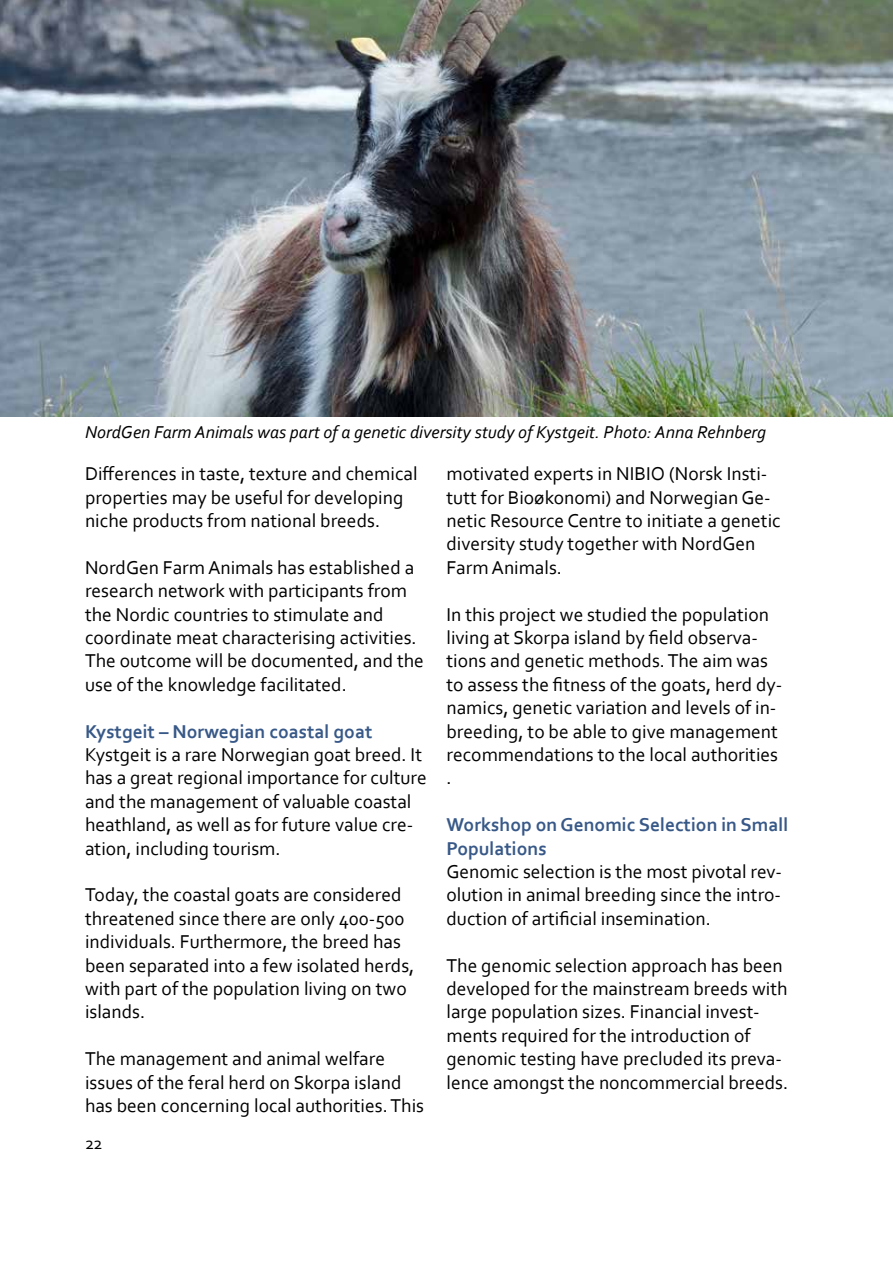
<style>
.page{position:relative;width:893px;height:1263px;background:#fff}
.page>*{position:absolute;margin:0;border:0;box-sizing:border-box;transform-origin:0 0}
.t1{font:19.5px/23.4px "Corbel";color:#000}
.t2{font:700 19.5px/23.4px "Corbel";color:#385988}
.t3{font:italic 18px "Corbel";color:#000}
.t4{font:18px "Corbel";color:#000}
</style>
<div class="page">
<img style="left:0;top:0;width:893px;height:417px">
<p class="t3" style="left:85px;top:420px;width:683px">NordGen Farm Animals was part of a genetic diversity study of Kystgeit. Photo: Anna Rehnberg</p>
<p class="t1" style="left:85px;top:461px;width:334px">Differences in taste, texture and chemical</p>
<p class="t1" style="left:85px;top:485px;width:320px">properties may be useful for developing</p>
<p class="t1" style="left:85px;top:508px;width:297px">niche products from national breeds.</p>
<p class="t1" style="left:85px;top:555px;width:331px">NordGen Farm Animals has established a research network with participants from the Nordic countries to stimulate and</p>
<p class="t1" style="left:85px;top:625px;width:333px">coordinate meat characterising activities.</p>
<p class="t1" style="left:85px;top:649px;width:340px">The outcome will be documented, and the</p>
<p class="t1" style="left:85px;top:672px;width:263px">use of the knowledge facilitated.</p>
<h3 class="t2" style="left:85px;top:719px;width:289px">Kystgeit – Norwegian coastal goat</h3>
<p class="t1" style="left:85px;top:742px;width:339px">Kystgeit is a rare Norwegian goat breed. It</p>
<p class="t1" style="left:85px;top:766px;width:343px">has a great regional importance for culture and the management of valuable coastal heathland, as well as for future value cre-</p>
<p class="t1" style="left:85px;top:836px;width:197px">ation, including tourism.</p>
<p class="t1" style="left:85px;top:883px;width:321px">Today, the coastal goats are considered threatened since there are only 400-500</p>
<p class="t1" style="left:85px;top:929px;width:317px">individuals. Furthermore, the breed has</p>
<p class="t1" style="left:85px;top:953px;width:331px">been separated into a few isolated herds, with part of the population living on two</p>
<p class="t1" style="left:85px;top:1000px;width:62px">islands.</p>
<p class="t1" style="left:85px;top:1046px;width:318px">The management and animal welfare issues of the feral herd on Skorpa island</p>
<p class="t1" style="left:85px;top:1093px;width:340px">has been concerning local authorities. This</p>
<p class="t1" style="left:446px;top:461px;width:336px">motivated experts in NIBIO (Norsk Insti&shy;tutt for Bioøkonomi) and Norwegian Ge&shy;netic Resource Centre to initiate a genetic diversity study together with NordGen</p>
<p class="t1" style="left:446px;top:555px;width:117px">Farm Animals.</p>
<p class="t1" style="left:446px;top:602px;width:337px">In this project we studied the population living at Skorpa island by field observa&shy;tions and genetic methods. The aim was to assess the fitness of the goats, herd dy&shy;namics, genetic variation and levels of in&shy;breeding, to be able to give management recommendations to the local authorities</p>
<p class="t1" style="left:446px;top:766px;width:7px">.</p>
<h3 class="t2" style="left:446px;top:812px;width:343px">Workshop on Genomic Selection in Small<br>Populations</h3>
<p class="t1" style="left:446px;top:859px;width:337px">Genomic selection is the most pivotal rev&shy;olution in animal breeding since the intro-</p>
<p class="t1" style="left:446px;top:906px;width:266px">duction of artificial insemination.</p>
<p class="t1" style="left:446px;top:953px;width:343px">The genomic selection approach has been developed for the mainstream breeds with large population sizes. Financial invest&shy;ments required for the introduction of genomic testing have precluded its preva-</p>
<p class="t1" style="left:446px;top:1070px;width:343px">lence amongst the noncommercial breeds.</p>
<p class="t4" style="left:85px;top:1132px;width:19px">22</p>
</div>
